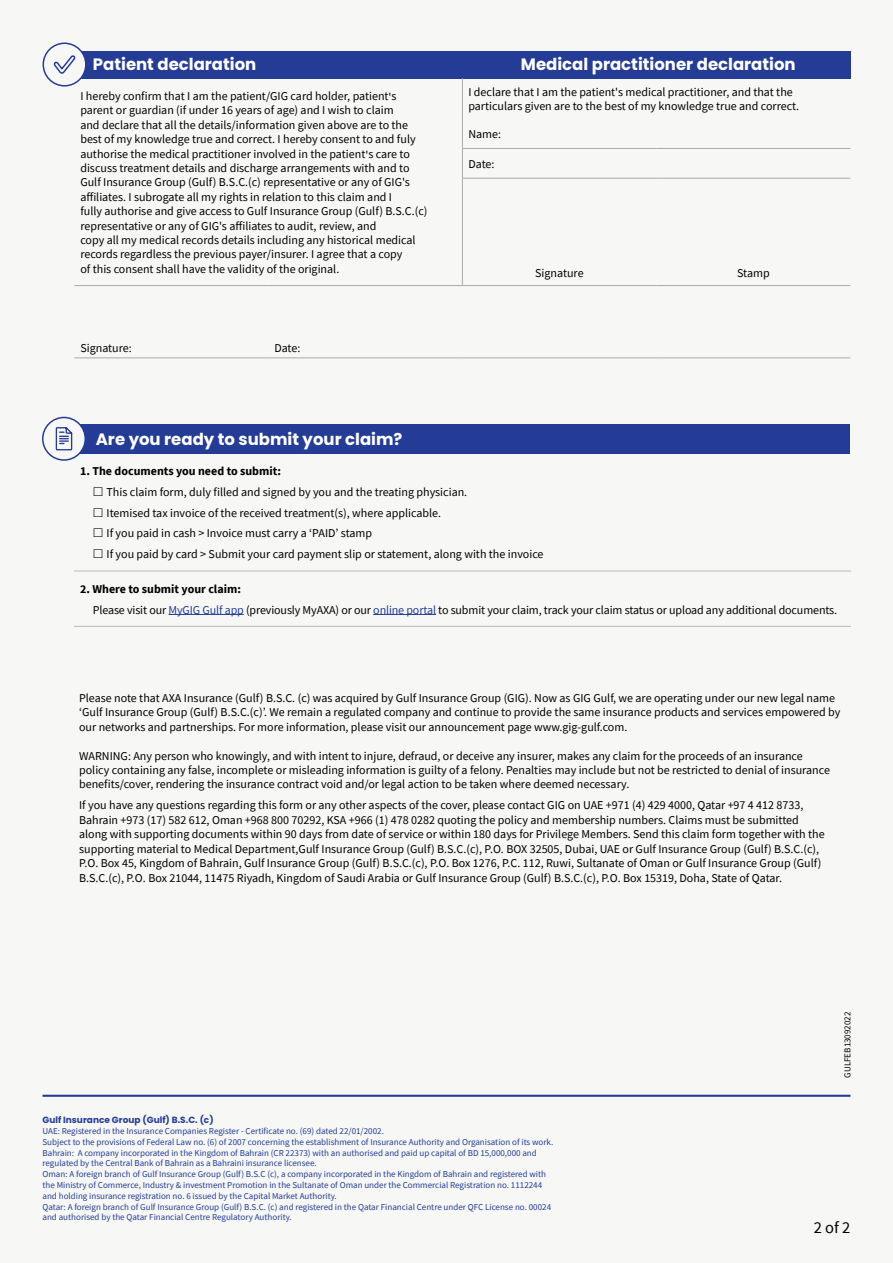
<style>
.page{position:relative;width:893px;height:1263px;background:#f7f8f6}
.page>*{position:absolute;margin:0;border:0;box-sizing:border-box;transform-origin:0 0}
.t1{font:700 16.5px "Poppins";color:#fff}
.t2{font:16.5px "Source Sans Pro";color:#000}
.t3{font:12px/14.4px "Source Sans Pro";color:#000}
.t4{font:700 12px "Source Sans Pro";color:#000}
.t5{font:9px/10.8px "Source Sans Pro";color:#243c96}
.t6{font:700 9px "Poppins";color:#243c96}
.t7{font:9px "Source Sans Pro";color:#000}
.s1{font-weight:700}
.s2{color:#243c96}
</style>
<div class="page">
<div style="left:72px;top:51px;width:778px;height:27px;background:#243c96"></div>
<hr style="left:462px;top:148px;width:194px;height:1px;background:#a7a9ac">
<hr style="left:656px;top:148px;width:194px;height:1px;background:#a7a9ac">
<hr style="left:462px;top:178px;width:194px;height:1px;background:#a7a9ac">
<hr style="left:656px;top:178px;width:194px;height:1px;background:#a7a9ac">
<hr style="left:74px;top:285px;width:194px;height:1px;background:#a7a9ac">
<hr style="left:268px;top:285px;width:194px;height:1px;background:#a7a9ac">
<hr style="left:462px;top:285px;width:194px;height:1px;background:#a7a9ac">
<hr style="left:656px;top:285px;width:194px;height:1px;background:#a7a9ac">
<hr style="left:74px;top:358px;width:194px;height:1px;background:#a7a9ac">
<hr style="left:268px;top:358px;width:194px;height:1px;background:#a7a9ac">
<hr style="left:462px;top:358px;width:194px;height:1px;background:#a7a9ac">
<hr style="left:656px;top:358px;width:194px;height:1px;background:#a7a9ac">
<hr style="left:462px;top:78px;width:1px;height:41px;background:#a7a9ac">
<svg style="left:462px;top:119px;width:1px;height:59px"></svg>
<hr style="left:462px;top:178px;width:1px;height:107px;background:#a7a9ac">
<div style="left:43px;top:43px;width:43px;height:43px;background:#f7f8f6;border-radius:50%"></div>
<div style="left:43px;top:43px;width:44px;height:44px;border:2px solid #243c96;border-radius:50%"></div>
<svg style="left:53px;top:55px;width:23px;height:18px"></svg>
<hr style="left:43px;top:1095px;width:807px;height:2px;background:#243c96">
<hr style="left:74px;top:571px;width:777px;height:1px;background:#b7b7b8">
<hr style="left:74px;top:626px;width:777px;height:1px;background:#b7b7b8">
<hr style="left:168px;top:614px;width:76px;height:1px;background:#243c96">
<hr style="left:373px;top:614px;width:63px;height:1px;background:#243c96">
<div style="left:72px;top:424px;width:778px;height:29px;background:#243c96"></div>
<div style="left:43px;top:417px;width:42px;height:43px;background:#f7f8f6;border-radius:50%"></div>
<div style="left:42px;top:417px;width:44px;height:44px;border:2px solid #243c96;border-radius:50%"></div>
<svg style="left:55px;top:427px;width:18px;height:24px"></svg>
<h1 class="t1" style="left:93px;top:55px;width:165px">Patient declaration</h1>
<p class="t3" style="left:80px;top:89px;width:349px">I hereby confirm that I am the patient/GIG card holder, patient s' parent or guardian (if under 16 years of age) and I wish to claim<br>and declare that all the details/information given above are to the best of my knowledge true and correct I. hereby consent to and fuly authorise the medical practitioner involved in the patient s' care to discuss treatment details and discharge arrangements with and to Gulf Insurance Group (Gulf c( .C.S.B) ) representative or any of GIG s' affiliates I. subrogate all my rights in relation to this claim and I<br>fully authorise and give access to Gulf Insurance G r o u p ( G u l f (c( .C.S.B) representative or any of GIG s' affiliates to audit, review, and<br>copy all my medical records details including any historical medical records regardless the previous payer/insurer I. agree that a copy<br>of this consent shall have the validity of the original.</p>
<p class="t3" style="left:468px;top:84px;width:332px">I declare that I am the patient s' medical practitioner, and that the particulars given are to the best of my knowledge true and correct.</p>
<h1 class="t1" style="left:521px;top:55px;width:276px">Medical practitioner declaration</h1>
<p class="t3" style="left:468px;top:127px;width:34px">Name:</p>
<p class="t3" style="left:468px;top:157px;width:28px">Date:</p>
<p class="t3" style="left:535px;top:266px;width:50px">Signature</p>
<p class="t3" style="left:737px;top:266px;width:34px">Stamp</p>
<p class="t3" style="left:80px;top:341px;width:53px">Signature:</p>
<p class="t3" style="left:274px;top:341px;width:28px">Date:</p>
<h1 class="t1" style="left:96px;top:430px;width:308px">Are you ready to submit your claim?</h1>
<p class="t4" style="left:80px;top:463px;width:202px">1. The documents you need to submit:</p>
<p class="t3" style="left:107px;top:481px;width:438px;line-height:20.9px">This claim form, duly filled and signed by you and the treating physician.<br>Itemised tax invoice of the received treatment , )s( where applicable.<br>If you paid in cash &gt; Invoice must carry a ‘PAID’ stamp<br>If you paid by card &gt; Submit your card payment slip or statement, along with the invoice</p>
<p class="t3" style="left:93px;top:578px;width:746px;line-height:20.7px;text-indent:-13px"><span class="s1">2. Where to submit your claim:<br></span>Please visit our <span class="s2">MyGIG Gulf app</span> (previously MyAXA) or our <span class="s2">online portal</span> to submit your claim, track your claim status or upload any additional documents.</p>
<p class="t3" style="left:79px;top:691px;width:763px">Please note that AXA Insurance (Gulf c(.C.S.B) ) was acquired by Gulf Insurance Group (GIG .) Now as GIG Gulf, we are operating under our new legal name ‘Gulf Insurance Group (Gulf c( .C.S.B) .) ’ We remain a regulated company and continue to provide the same insurance products and services empowered by our networks and partnerships. For more information, please visit our announcement page www.gig-gulf.com.</p>
<p class="t3" style="left:79px;top:748px;width:752px">WARNING: Any person who knowingly, and with intent to injure, defraud, or deceive any insurer, makes any claim for the proceeds of an insurance policy containing any false, incomplete or misleading information is guilty of a felony. Penalties may include but not be restricted to denial of insurance benefits/cover, rendering the insurance contract void and/or legal action to be taken where deemed necessary.</p>
<p class="t3" style="left:79px;top:798px;width:747px">If you have any questions regarding this form or any other aspects of the cover, please contact GIG on UAE +971 4( ) 429 4000, Qatar +97 4 412 8733, Bahrain +973 (17) 582 612, Oman +968 800 70292, KSA +966 1( ) 478 0282 quoting the policy and membership numbers. Claims must be submitted along with supporting documents within 90 days from date of service or within 180 days for Privilege Members. Send this claim form together with the supporting material to Medical Department,Gulf Insurance Group (Gulf O.P, )c( .C.S.B) . BOX 32505, Dubai, UAE or Gulf Insurance G r o u p ( G u l f , (c( .C.S.B)<br>O.P . Box 45, Kingdom of Bahrain, Gulf Insurance Group (Gulf O.P, )c( .C.S.B) . Box 1276, .C.P 112, Ruwi, Sultanate of Oman or Gulf Insurance Group (Gulf(<br>O.P, )c( .C.S.B . Box 21044, 11475 Riyadh, Kingdom of Saudi Arabia or Gulf Insurance Group (Gulf O.P, )c( .C.S.B) . Box 15319, Doha, State of Qatar.</p>
<p class="t6" style="left:43px;top:1115px;width:173px">Gulf Insurance Group (Gulf) B S. C. (. c (</p>
<p class="t5" style="left:43px;top:1125px;width:512px">UAE: Registered in the Insurance Companies Register - Certificate no (. 69) dated 22/01/2002.<br>Subject to the provisions of Federal Law no 6(. ) of 2007 concerning the establishment of Insurance Authority and Organisation of its work.<br>Bahrain A: company incorporated in the Kingdom of Bahrain (CR 22373) with an authorised and paid up capital of BD 15,000,000 and regulated by the Central Bank of Bahrain as a Bahraini insurance licensee.<br>Oman A: foreign branch of Gulf Insurance Group (Gulf C.S.B) a,)c( company incorporated in the Kingdom of Bahrain and registered with the Ministry of Commerce, Industry &amp; investment Promotion in the Sultanate of Oman under the Commercial Registration no. 1112244 and holding insurance registration no 6. issued by the Capital Market Authority.<br>Qatar A: foreign branch of Gulf Insurance Group (Gulf c(.C.S.B) ) and registered in the Qatar Financial Centre under QFC License no. 00024 and authorised by the Qatar Financial Centre Regulatory Authority.</p>
<p class="t7" style="left:842px;top:1078px;width:67px;rotate:-90deg">GULFEB13092022</p>
<h1 class="t2" style="left:814px;top:1217px;width:38px">2of2</h1>
</div>
